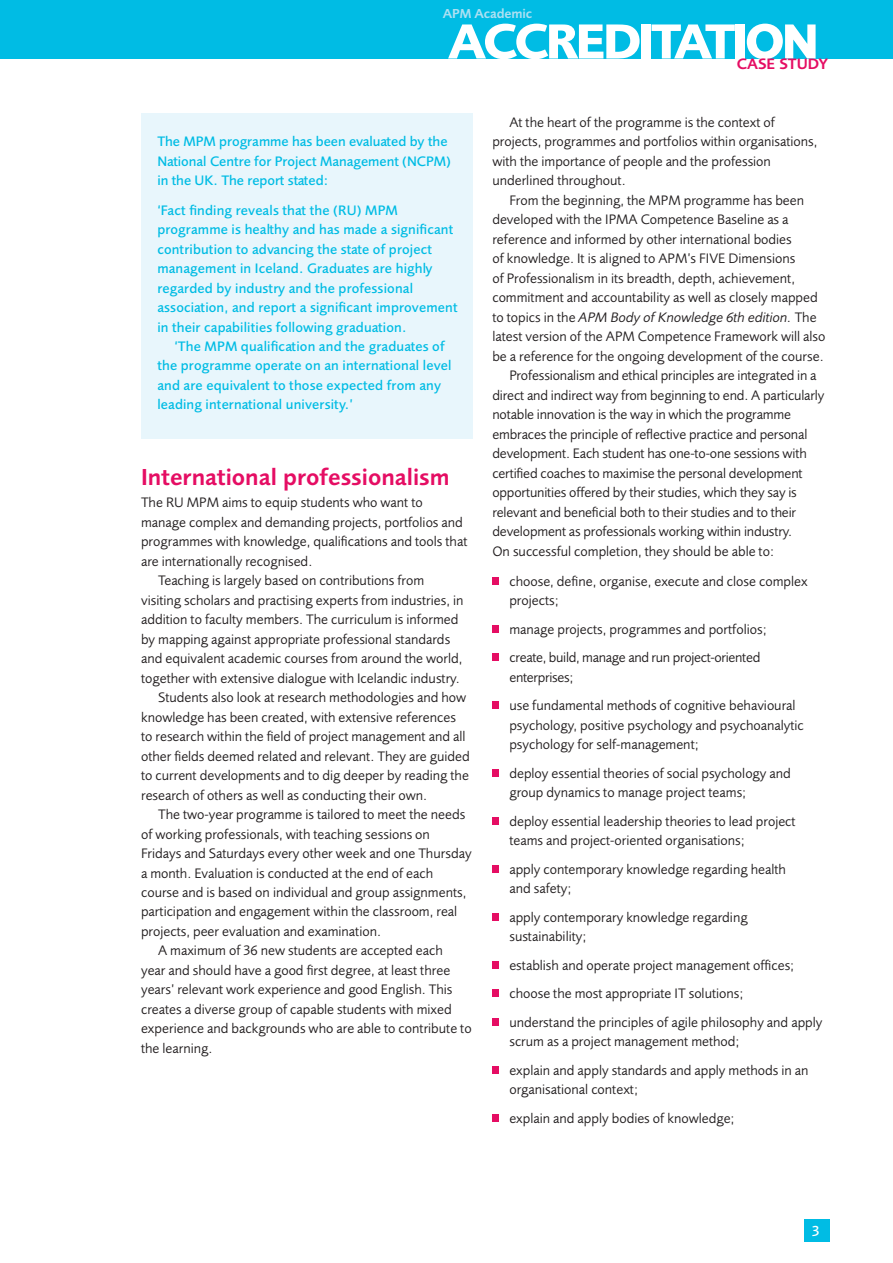
<style>
.page{position:relative;width:893px;height:1263px;background:#fff}
.page>*{position:absolute;margin:0;border:0;box-sizing:border-box;transform-origin:0 0}
.t1{font:700 51px "Foundry Sans";letter-spacing:-.06em;color:#fff}
.t2{font:600 24px "Foundry Sans";color:#e50d63}
.t3{font:600 15.6px "Foundry Sans";color:#e50d63}
.t4{font:500 15px "Foundry Sans";color:#fff}
.t5{font:14.25px/19.5px "Foundry Sans";color:#231f20}
.t6{font:500 14.25px/19.5px "Foundry Sans";letter-spacing:.01em;color:#00bce4}
.t7{font:italic 14.25px "Foundry Sans";color:#231f20}
.t8{font:600 13.5px "Foundry Sans";letter-spacing:-.01em;color:#ade0f2}
.s1{font-style:normal}
</style>
<div class="page">
<div style="left:804px;top:1220px;width:25px;height:22px;background:#00bce4"></div>
<div style="left:0;top:0;width:893px;height:58px;background:#00bce4"></div>
<div style="left:492px;top:577px;width:7px;height:7px;background:#e50d63"></div>
<div style="left:492px;top:625px;width:7px;height:7px;background:#e50d63"></div>
<div style="left:492px;top:654px;width:7px;height:7px;background:#e50d63"></div>
<div style="left:492px;top:702px;width:7px;height:7px;background:#e50d63"></div>
<div style="left:492px;top:769px;width:7px;height:7px;background:#e50d63"></div>
<div style="left:492px;top:817px;width:7px;height:7px;background:#e50d63"></div>
<div style="left:492px;top:865px;width:7px;height:7px;background:#e50d63"></div>
<div style="left:492px;top:913px;width:7px;height:7px;background:#e50d63"></div>
<div style="left:492px;top:961px;width:7px;height:7px;background:#e50d63"></div>
<div style="left:492px;top:990px;width:7px;height:7px;background:#e50d63"></div>
<div style="left:492px;top:1018px;width:7px;height:7px;background:#e50d63"></div>
<div style="left:492px;top:1066px;width:7px;height:7px;background:#e50d63"></div>
<div style="left:492px;top:1114px;width:7px;height:7px;background:#e50d63"></div>
<div style="left:141px;top:113px;width:332px;height:326px;background:#e8f6fc"></div>
<p class="t8" style="left:443px;top:5px;width:91px">APM Academic</p>
<h1 class="t1" style="left:448px;top:11px;width:373px">ACCREDITATION</h1>
<p class="t3" style="left:737px;top:55px;width:93px">CASE STUDY</p>
<p class="t6" style="left:157px;top:132px;width:295px">The MPM programme has been evaluated by the<br>National Centre for Project Management (NCPM) in the UK. The report stated:</p>
<p class="t6" style="left:157px;top:200px;width:302px">‘Fact finding reveals that the (RU) MPM programme is healthy and has made a significant contribution to advancing the state of project management in Iceland. Graduates are highly regarded by industry and the professional association, and report a significant improvement in their capabilities following graduation.</p>
<p class="t6" style="left:157px;top:336px;width:296px;text-indent:17px">‘The MPM qualification and the graduates of the programme operate on an international level and are equivalent to those expected from any leading international university.’</p>
<h2 class="t2" style="left:141px;top:463px;width:310px">International professionalism</h2>
<p class="t5" style="left:141px;top:492px;width:283px">The RU MPM aims to equip students who want to</p>
<p class="t5" style="left:141px;top:512px;width:323px">manage complex and demanding projects, portfolios and</p>
<p class="t5" style="left:141px;top:531px;width:328px">programmes with knowledge, qualifications and tools that</p>
<p class="t5" style="left:141px;top:551px;width:173px">are internationally recognised.</p>
<p class="t5" style="left:158px;top:570px;width:268px">Teaching is largely based on contributions from</p>
<p class="t5" style="left:141px;top:590px;width:324px">visiting scholars and practising experts from industries, in</p>
<p class="t5" style="left:141px;top:609px;width:319px">addition to faculty members. The curriculum is informed</p>
<p class="t5" style="left:141px;top:629px;width:311px">by mapping against appropriate professional standards</p>
<p class="t5" style="left:141px;top:648px;width:323px">and equivalent academic courses from around the world,</p>
<p class="t5" style="left:141px;top:668px;width:320px">together with extensive dialogue with Icelandic industry.</p>
<p class="t5" style="left:158px;top:687px;width:310px">Students also look at research methodologies and how</p>
<p class="t5" style="left:141px;top:707px;width:316px">knowledge has been created, with extensive references</p>
<p class="t5" style="left:141px;top:726px;width:326px">to research within the field of project management and all</p>
<p class="t5" style="left:141px;top:746px;width:330px">other fields deemed related and relevant. They are guided</p>
<p class="t5" style="left:141px;top:765px;width:329px">to current developments and to dig deeper by reading the</p>
<p class="t5" style="left:141px;top:785px;width:288px">research of others as well as conducting their own.</p>
<p class="t5" style="left:158px;top:804px;width:309px">The two-year programme is tailored to meet the needs</p>
<p class="t5" style="left:141px;top:824px;width:290px">of working professionals, with teaching sessions on</p>
<p class="t5" style="left:141px;top:843px;width:332px">Fridays and Saturdays every other week and one Thursday</p>
<p class="t5" style="left:141px;top:863px;width:294px">a month. Evaluation is conducted at the end of each</p>
<p class="t5" style="left:141px;top:882px;width:327px">course and is based on individual and group assignments,</p>
<p class="t5" style="left:141px;top:902px;width:318px">participation and engagement within the classroom, real</p>
<p class="t5" style="left:141px;top:921px;width:241px">projects, peer evaluation and examination.</p>
<p class="t5" style="left:158px;top:941px;width:286px">A maximum of 36 new students are accepted each</p>
<p class="t5" style="left:141px;top:960px;width:311px">year and should have a good first degree, at least three</p>
<p class="t5" style="left:141px;top:980px;width:313px">years’ relevant work experience and good English. This</p>
<p class="t5" style="left:141px;top:999px;width:312px">creates a diverse group of capable students with mixed</p>
<p class="t5" style="left:141px;top:1019px;width:332px">experience and backgrounds who are able to contribute to</p>
<p class="t5" style="left:141px;top:1038px;width:73px">the learning.</p>
<p class="t5" style="left:492px;top:112px;width:327px;text-indent:17px">At the heart of the programme is the context of projects, programmes and portfolios within organisations, with the importance of people and the profession underlined throughout.</p>
<p class="t5" style="left:509px;top:190px;width:296px">From the beginning, the MPM programme has been</p>
<p class="t5" style="left:492px;top:209px;width:298px">developed with the IPMA Competence Baseline as a</p>
<p class="t5" style="left:492px;top:229px;width:301px">reference and informed by other international bodies</p>
<p class="t5" style="left:492px;top:248px;width:304px">of knowledge. It is aligned to APM’s FIVE Dimensions</p>
<p class="t5" style="left:492px;top:268px;width:304px">of Professionalism in its breadth, depth, achievement,</p>
<p class="t5" style="left:492px;top:287px;width:327px">commitment and accountability as well as closely mapped</p>
<p class="t7" style="left:492px;top:308px;width:326px"><span class="s1">to topics in the</span> APM Body of Knowledge 6th edition. <span class="s1">The</span></p>
<p class="t5" style="left:492px;top:326px;width:335px">latest version of the APM Competence Framework will also</p>
<p class="t5" style="left:492px;top:346px;width:333px">be a reference for the ongoing development of the course.</p>
<p class="t5" style="left:509px;top:365px;width:309px">Professionalism and ethical principles are integrated in a</p>
<p class="t5" style="left:492px;top:385px;width:334px">direct and indirect way from beginning to end. A particularly</p>
<p class="t5" style="left:492px;top:404px;width:300px">notable innovation is the way in which the programme</p>
<p class="t5" style="left:492px;top:424px;width:316px">embraces the principle of reflective practice and personal</p>
<p class="t5" style="left:492px;top:443px;width:316px">development. Each student has one-to-one sessions with</p>
<p class="t5" style="left:492px;top:463px;width:312px">certified coaches to maximise the personal development</p>
<p class="t5" style="left:492px;top:482px;width:306px">opportunities offered by their studies, which they say is</p>
<p class="t5" style="left:492px;top:502px;width:305px">relevant and beneficial both to their studies and to their</p>
<p class="t5" style="left:492px;top:521px;width:301px">development as professionals working within industry.</p>
<p class="t5" style="left:492px;top:541px;width:283px">On successful completion, they should be able to:</p>
<p class="t5" style="left:509px;top:571px;width:300px">choose, define, organise, execute and close complex projects;</p>
<p class="t5" style="left:509px;top:615px;width:259px;line-height:28.5px">manage projects, programmes and portfolios; create, build, manage and run project-oriented</p>
<p class="t5" style="left:509px;top:663px;width:288px;line-height:28.5px">enterprises;<br>use fundamental methods of cognitive behavioural</p>
<p class="t5" style="left:509px;top:715px;width:296px">psychology, positive psychology and psychoanalytic psychology for self-management;</p>
<p class="t5" style="left:509px;top:763px;width:283px">deploy essential theories of social psychology and group dynamics to manage project teams;</p>
<p class="t5" style="left:509px;top:811px;width:288px">deploy essential leadership theories to lead project teams and project-oriented organisations;</p>
<p class="t5" style="left:509px;top:859px;width:278px">apply contemporary knowledge regarding health and safety;</p>
<p class="t5" style="left:509px;top:907px;width:240px">apply contemporary knowledge regarding sustainability;</p>
<p class="t5" style="left:509px;top:951px;width:315px;line-height:28.5px">establish and operate project management offices; choose the most appropriate IT solutions;<br>understand the principles of agile philosophy and apply</p>
<p class="t5" style="left:509px;top:1027px;width:301px;line-height:28.5px">scrum as a project management method;<br>explain and apply standards and apply methods in an</p>
<p class="t5" style="left:509px;top:1075px;width:227px;line-height:28.5px">organisational context;<br>explain and apply bodies of knowledge;</p>
<p class="t4" style="left:812px;top:1222px;width:10px">3</p>
</div>
